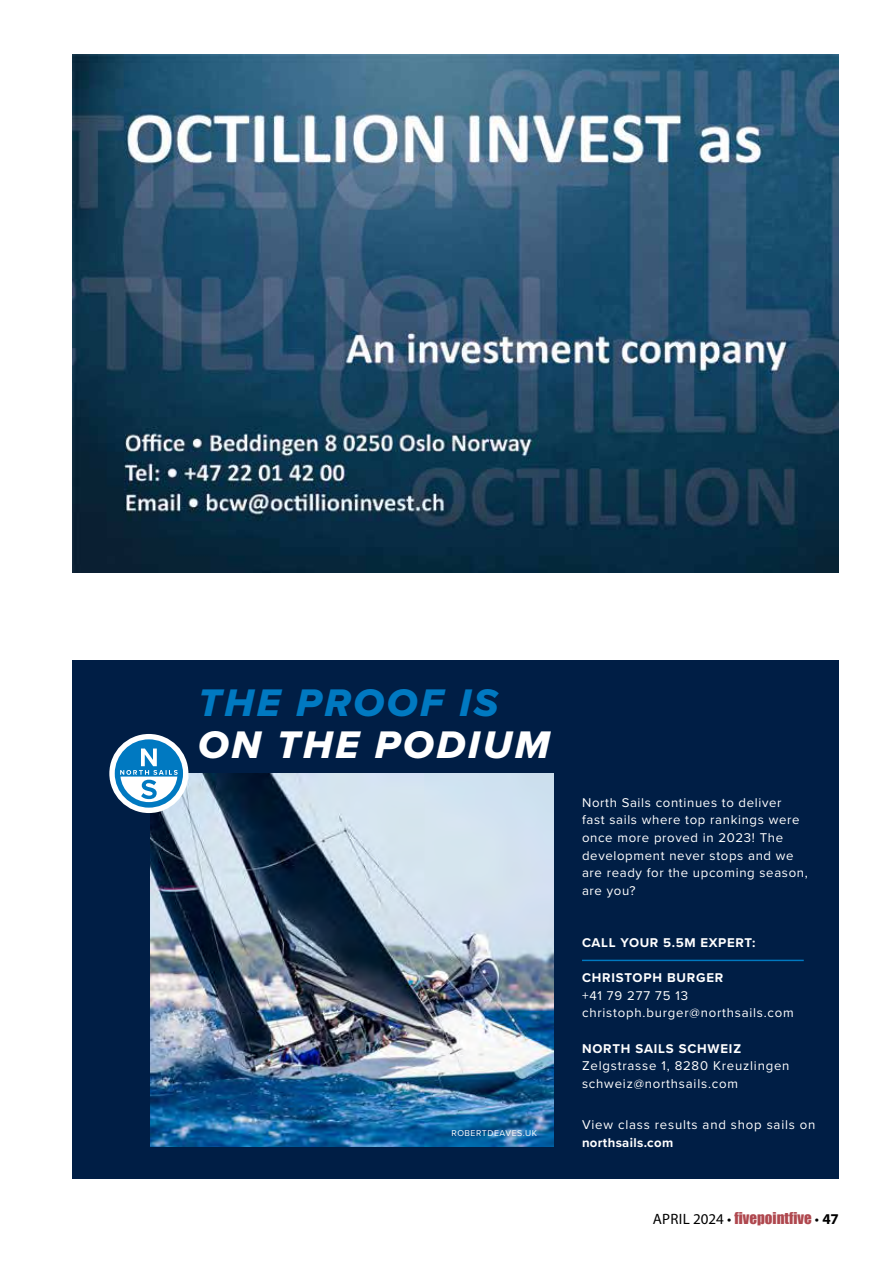
<style>
.page{position:relative;width:893px;height:1263px;background:#fff}
.page>*{position:absolute;margin:0;border:0;box-sizing:border-box;transform-origin:0 0}
.t1{font:39.9px "Proxima Nova Extrabld It";letter-spacing:.07em;color:#fff}
.t2{font:39.9px "Proxima Nova Extrabld It";letter-spacing:.07em;color:#0079c1}
.t3{font:15px "Impact";color:#af484f}
.t4{font:13.2px/17.5px "Proxima Nova";letter-spacing:.05em;color:#fff}
.t5{font:700 13.2px "Proxima Nova";letter-spacing:.05em;color:#fff}
.t6{font:700 13.2px "Proxima Nova";letter-spacing:.025em;color:#fff}
.t7{font:8.7px "Proxima Nova";letter-spacing:.06em;color:#fff}
.s1{font-family:"Myriad Pro";color:#000}
.s2{font-family:"Myriad Pro";font-weight:700;color:#000}
</style>
<div class="page">
<div style="left:72px;top:661px;width:767px;height:518px;background:#001e45"></div>
<img style="left:150px;top:773px;width:403px;height:373px">
<div style="left:109px;top:734px;width:79px;height:79px;background:#fff;border-radius:50%"></div>
<svg style="left:115px;top:739px;width:68px;height:69px"></svg>
<hr style="left:582px;top:960px;width:222px;height:1px;background:#0079c1">
<img style="left:72px;top:54px;width:767px;height:518px">
<h1 class="t2" style="left:198px;top:673px;width:301px">THE PROOF IS</h1>
<h1 class="t1" style="left:198px;top:715px;width:353px">ON THE PODIUM</h1>
<p class="t7" style="left:451px;top:1126px;width:87px">ROBERTDEAVES.UK</p>
<p class="t4" style="left:582px;top:793px;width:227px">North Sails continues to deliver<br>fast sails where top rankings were once more proved in 2023! The development never stops and we are ready for the upcoming season, are you?</p>
<p class="t5" style="left:582px;top:933px;width:175px">CALL YOUR 5.5M EXPERT:</p>
<p class="t5" style="left:582px;top:968px;width:143px">CHRISTOPH BURGER</p>
<p class="t4" style="left:582px;top:986px;width:213px">+41 79 277 75 13 christoph.burger@northsails.com</p>
<p class="t5" style="left:582px;top:1038px;width:161px">NORTH SAILS SCHWEIZ</p>
<p class="t4" style="left:582px;top:1056px;width:209px">Zelgstrasse 1, 8280 Kreuzlingen schweiz@northsails.com</p>
<p class="t4" style="left:582px;top:1115px;width:235px">View class results and shop sails on</p>
<p class="t6" style="left:582px;top:1132px;width:93px">northsails.com</p>
<p class="t3" style="left:653px;top:1206px;width:188px"><span class="s1">APRIL 2024 •</span> FIVEPOINTFIVE <span class="s1">•</span> <span class="s2">47</span></p>
</div>
